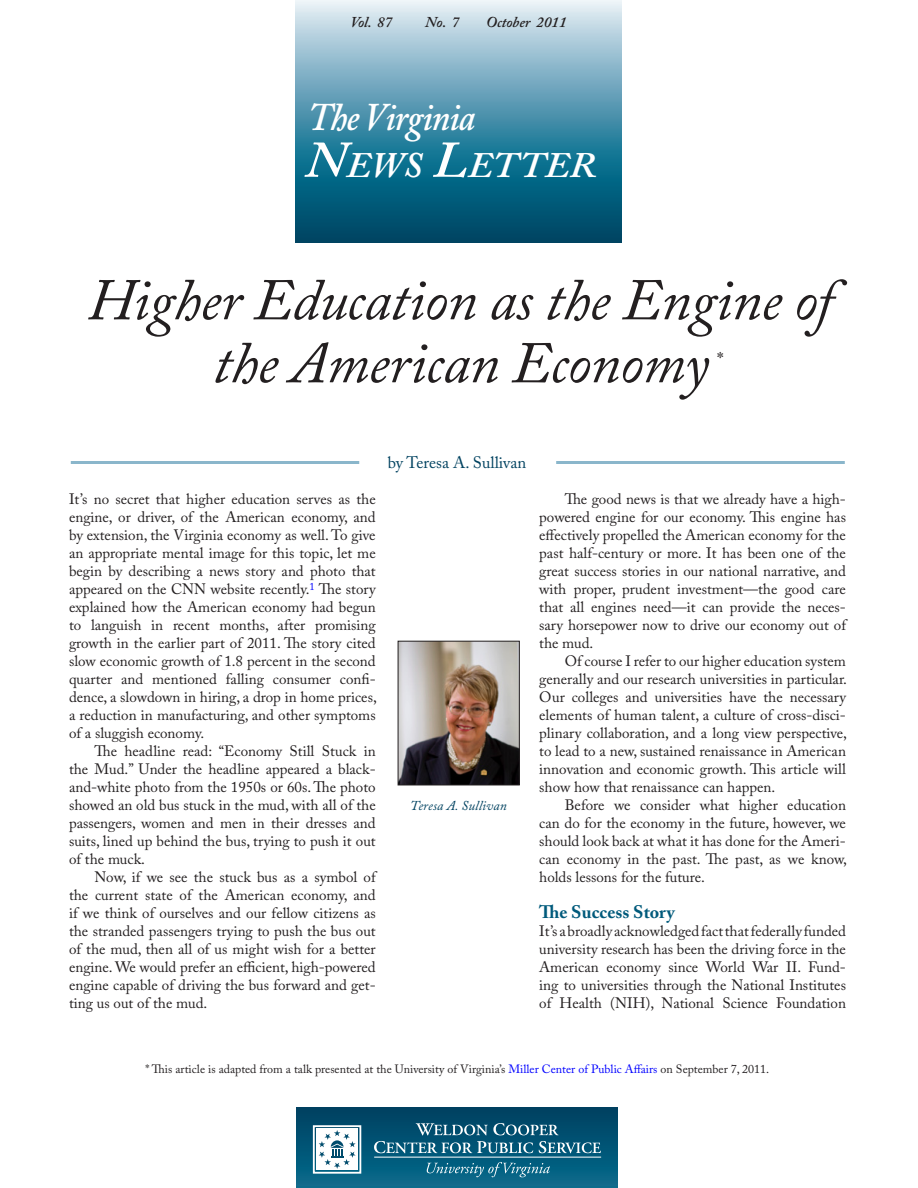
<style>
.page{position:relative;width:918px;height:1188px;background:#fff}
.page>*{position:absolute;margin:0;border:0;box-sizing:border-box;transform-origin:0 0}
.Headline{font:italic 58.5px/63px "Adobe Caslon Pro";letter-spacing:-.01em;color:#231f20;text-align:center}
.t1{font:italic 600 39px "Adobe Caslon Pro";letter-spacing:-.025em;color:#fff;scale:.9 1}
.t2{font:italic 600 35.7px "Adobe Caslon Pro";letter-spacing:-.005em;color:#fff;scale:1.05 1}
.Footnote_Text{font:19.5px "Adobe Caslon Pro";color:#231f20}
.A_Head{font:700 18px "Adobe Caslon Pro";color:#005a7b}
.Author{font:16.5px "Adobe Caslon Pro";color:#004260}
.Body_Text{font:15px/18px "Adobe Caslon Pro";color:#231f20;text-align:justify}
.Body_Text_NO_Indent{font:15px/18px "Adobe Caslon Pro";color:#231f20;text-align:justify}
.t3{font:italic 600 15px "Adobe Caslon Pro";color:#231f20}
.Author_s_Photo_Capti{font:italic 13.5px "Adobe Caslon Pro";letter-spacing:.01em;color:#004260}
.Footnote_text{font:12px "Adobe Caslon Pro";color:#231f20}
.s1{font-size:51px}
.s2{color:#00f}
</style>
<div class="page">
<svg style="left:296px;top:0;width:325px;height:243px;background:#5191a9"></svg>
<hr style="left:71px;top:461px;width:288px;height:3px;background:#8ab6cb">
<img style="left:400px;top:643px;width:118px;height:140px">
<div style="left:398px;top:641px;width:122px;height:144px;border:1px solid #231f20"></div>
<div style="left:297px;top:1107px;width:321px;height:81px;background:linear-gradient(to bottom,#004161,#0a6c8d)"></div>
<div style="left:316px;top:1129px;width:42px;height:41px;background:#fff"></div>
<svg style="left:426px;top:1162px;width:124px;height:15px;background:#297995"></svg>
<svg style="left:374px;top:1141px;width:159px;height:12px;background:#47849b"></svg>
<svg style="left:539px;top:1141px;width:62px;height:12px"></svg>
<svg style="left:416px;top:1123px;width:143px;height:12px;background:#477d95"></svg>
<div style="left:313px;top:1125px;width:48px;height:49px;border:2px solid #fff"></div>
<svg style="left:319px;top:1130px;width:37px;height:39px"></svg>
<hr style="left:374px;top:1157px;width:227px;height:1px;background:#fff">
<hr style="left:556px;top:461px;width:289px;height:3px;background:#8ab6cb">
<p class="t3" style="left:351px;top:13px;width:43px">Vol. 87</p>
<p class="t3" style="left:425px;top:13px;width:35px">No. 7</p>
<p class="t3" style="left:486px;top:13px;width:82px">October 2011</p>
<p class="t1" style="left:308px;top:94px;width:187px">The Virginia</p>
<p class="t2" style="left:305px;top:144px;width:279px"><span class="s1">N</span>EWS <span class="s1">L</span>ETTER</p>
<p class="Headline" style="left:88px;top:268px;width:746px">Higher Education as the Engine of the American Economy</p>
<p class="Footnote_Text" style="left:717px;top:348px;width:8px">*</p>
<p class="Body_Text_NO_Indent" style="left:69px;top:490px;width:309px">It’s no secret that higher education serves as the engine, or driver, of the American economy, and by extension, the Virginia economy as well. To give an appropriate mental image for this topic, let me begin by describing a news story and photo that appeared on the CNN website recently.<sup>1</sup> The story explained how the American economy had begun to languish in recent months, after promising growth in the earlier part of 2011. The story cited slow economic growth of 1.8 percent in the second quarter and mentioned falling consumer confi&shy;dence, a slowdown in hiring, a drop in home prices, a reduction in manufacturing, and other symptoms of a sluggish economy.</p>
<p class="Body_Text" style="left:69px;top:742px;width:308px;text-indent:26px">The headline read: “Economy Still Stuck in the Mud.” Under the headline appeared a black&shy;and-white photo from the 1950s or 60s. The photo showed an old bus stuck in the mud, with all of the passengers, women and men in their dresses and suits, lined up behind the bus, trying to push it out of the muck.</p>
<p class="Body_Text" style="left:69px;top:868px;width:308px;text-indent:26px">Now, if we see the stuck bus as a symbol of the current state of the American economy, and if we think of ourselves and our fellow citizens as the stranded passengers trying to push the bus out of the mud, then all of us might wish for a better engine. We would prefer an efficient, high-powered engine capable of driving the bus forward and get&shy;ting us out of the mud.</p>
<p class="Author" style="left:388px;top:453px;width:140px">by Teresa A. Sullivan</p>
<p class="Author_s_Photo_Capti" style="left:410px;top:797px;width:98px">Teresa A. Sullivan</p>
<p class="Body_Text" style="left:539px;top:490px;width:308px;text-indent:26px">The good news is that we already have a high&shy;powered engine for our economy. This engine has effectively propelled the American economy for the past half-century or more. It has been one of the great success stories in our national narrative, and with proper, prudent investment—the good care that all engines need—it can provide the neces&shy;sary horsepower now to drive our economy out of the mud.</p>
<p class="Body_Text" style="left:539px;top:652px;width:309px;text-indent:26px">Of course I refer to our higher education system generally and our research universities in particular.<br>Our colleges and universities have the necessary elements of human talent, a culture of cross-disci&shy;plinary collaboration, and a long view perspective, to lead to a new, sustained renaissance in American innovation and economic growth. This article will show how that renaissance can happen.</p>
<p class="Body_Text" style="left:539px;top:796px;width:309px;text-indent:26px">Before we consider what higher education can do for the economy in the future, however, we should look back at what it has done for the Ameri&shy;can economy in the past. The past, as we know, holds lessons for the future.</p>
<p class="A_Head" style="left:539px;top:901px;width:137px">The Success Story</p>
<p class="Body_Text_NO_Indent" style="left:539px;top:922px;width:308px">It’s a broadly acknowledged fact that federally funded university research has been the driving force in the American economy since World War II. Fund&shy;ing to universities through the National Institutes of Health (NIH), National Science Foundation</p>
<p class="Footnote_text" style="left:145px;top:1061px;width:625px">* This article is adapted from a talk presented at the University of Virginia’s <span class="s2">Miller Center of Public Affairs</span> on September 7, 2011.</p>
</div>
